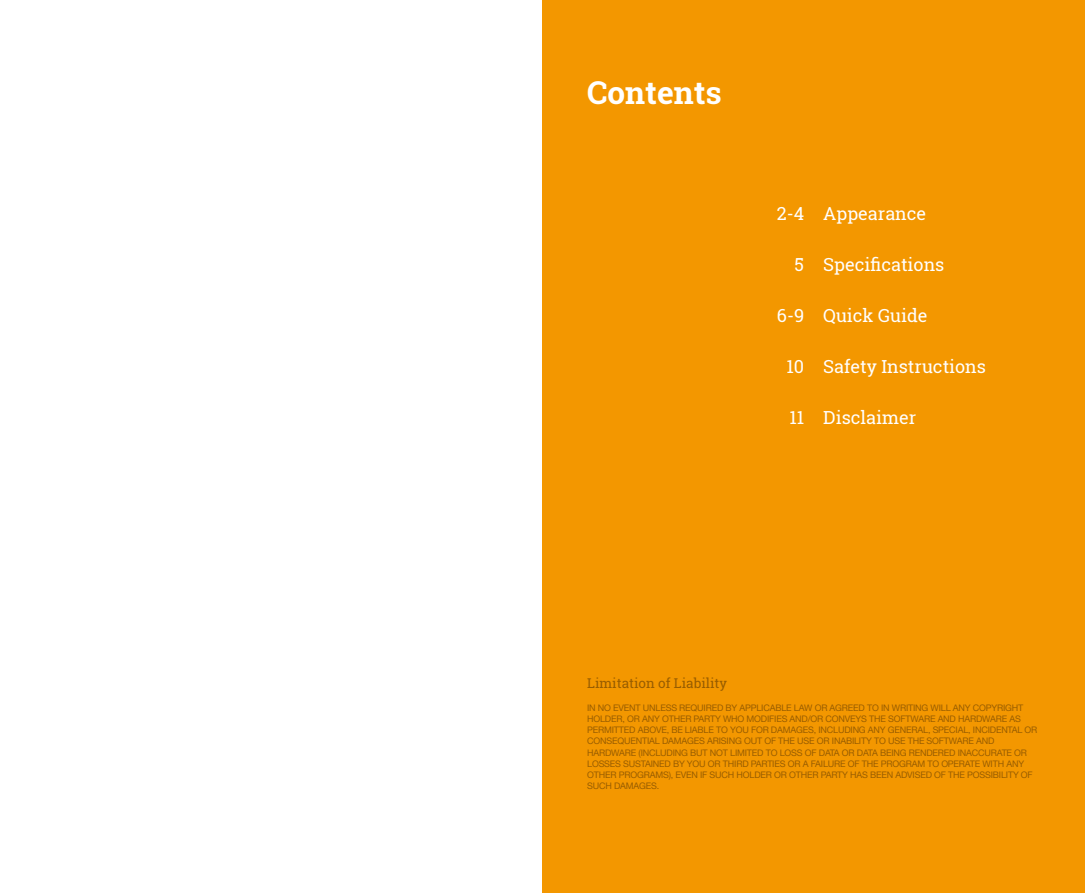
<style>
.page{position:relative;width:1085px;height:893px;background:#fff}
.page>*{position:absolute;margin:0;border:0;box-sizing:border-box;transform-origin:0 0}
.t1{font:700 31.5px "Roboto Slab";color:#fff}
.t2{font:18px "Roboto Slab";color:#fff}
.t3{font:13.5px "Roboto Slab";color:#985d00}
.t4{font:9px/11.2px "Helvetica Neue";letter-spacing:-.02em;color:#985d00}
</style>
<div class="page">
<div style="left:542px;top:0;width:542px;height:893px;background:#f39700"></div>
<h1 class="t1" style="left:587px;top:80px;width:136px">Contents</h1>
<h2 class="t2" style="left:776px;top:206px;width:151px">2-4 Appearance</h2>
<h2 class="t2" style="left:794px;top:257px;width:151px">5 Specifications</h2>
<h2 class="t2" style="left:776px;top:308px;width:152px">6-9 Quick Guide</h2>
<h2 class="t2" style="left:786px;top:359px;width:201px">10 Safety Instructions</h2>
<h2 class="t2" style="left:789px;top:410px;width:128px">11 Disclaimer</h2>
<h3 class="t3" style="left:587px;top:678px;width:141px">Limitation of Liability</h3>
<p class="t4" style="left:587px;top:703px;width:451px">IN NO EVENT UNLESS REQUIRED BY APPLICABLE LAW OR AGREED TO IN WRITING WILL ANY COPYRIGHT HOLDER, OR ANY OTHER PARTY WHO MODIFIES AND/OR CONVEYS THE SOFTWARE AND HARDWARE AS PERMITTED ABOVE, BE LIABLE TO YOU FOR DAMAGES, INCLUDING ANY GENERAL, SPECIAL, INCIDENTAL OR CONSEQUENTIAL DAMAGES ARISING OUT OF THE USE OR INABILITY TO USE THE SOFTWARE AND HARDWARE (INCLUDING BUT NOT LIMITED TO LOSS OF DATA OR DATA BEING RENDERED INACCURATE OR LOSSES SUSTAINED BY YOU OR THIRD PARTIES OR A FAILURE OF THE PROGRAM TO OPERATE WITH ANY OTHER PROGRAMS), EVEN IF SUCH HOLDER OR OTHER PARTY HAS BEEN ADVISED OF THE POSSIBILITY OF SUCH DAMAGES.</p>
</div>
